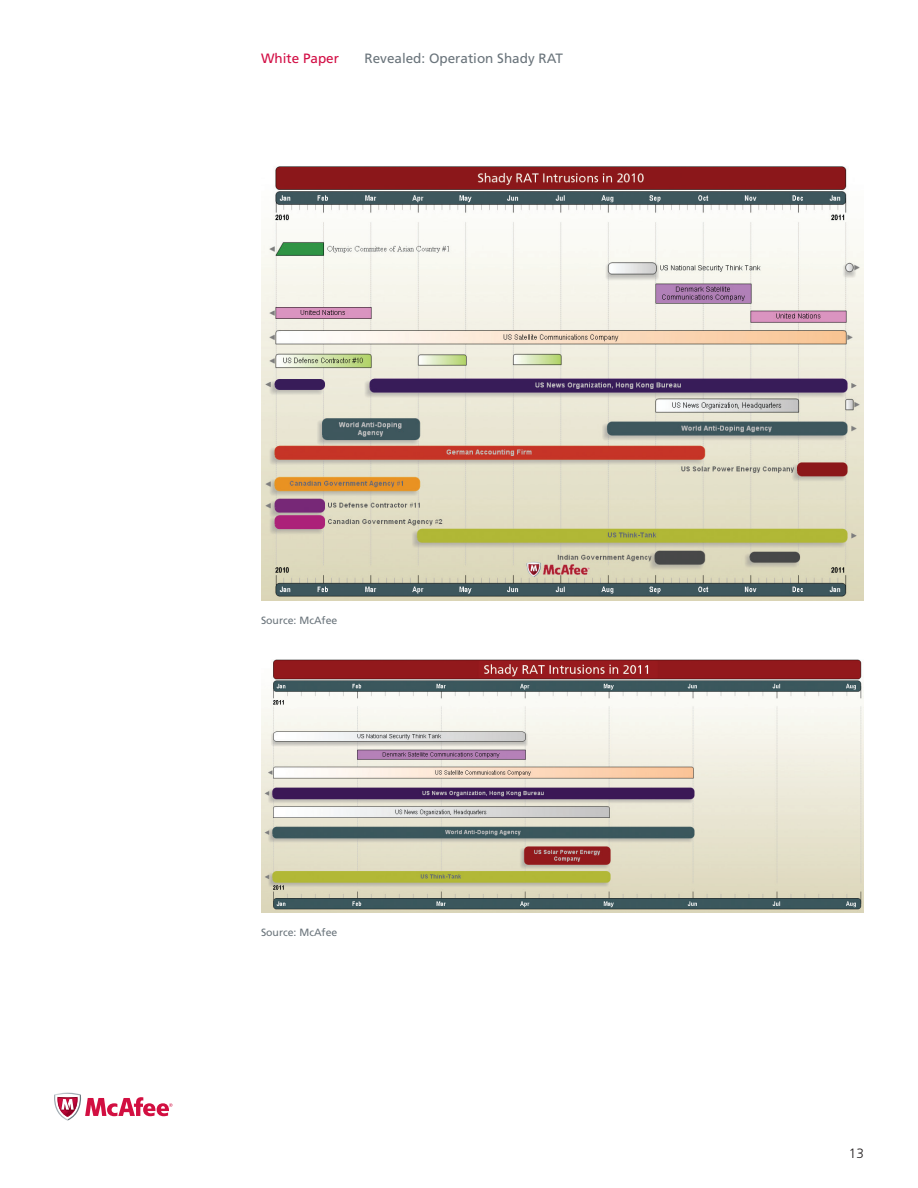
<style>
.page{position:relative;width:918px;height:1188px;background:#fff}
.page>*{position:absolute;margin:0;border:0;box-sizing:border-box;transform-origin:0 0}
.t1{font:13.5px "Frutiger LT Std";color:#6a747b}
.t2{font:13.5px "Frutiger LT Std";color:#d20d44}
.t3{font:300 13.5px "Frutiger LT Std";color:#231f20}
.Caption_Gray{font:10.5px "Frutiger LT Std";color:#6a747b}
</style>
<div class="page">
<svg style="left:54px;top:1093px;width:119px;height:28px"></svg>
<img style="left:261px;top:166px;width:603px;height:435px">
<img style="left:261px;top:659px;width:603px;height:253px">
<p class="t2" style="left:261px;top:50px;width:80px">White Paper</p>
<p class="t1" style="left:364px;top:50px;width:200px">Revealed: Operation Shady RAT</p>
<p class="Caption_Gray" style="left:261px;top:614px;width:78px">Source: McAfee</p>
<p class="Caption_Gray" style="left:261px;top:926px;width:78px">Source: McAfee</p>
<p class="t3" style="left:849px;top:1145px;width:17px">13</p>
</div>
